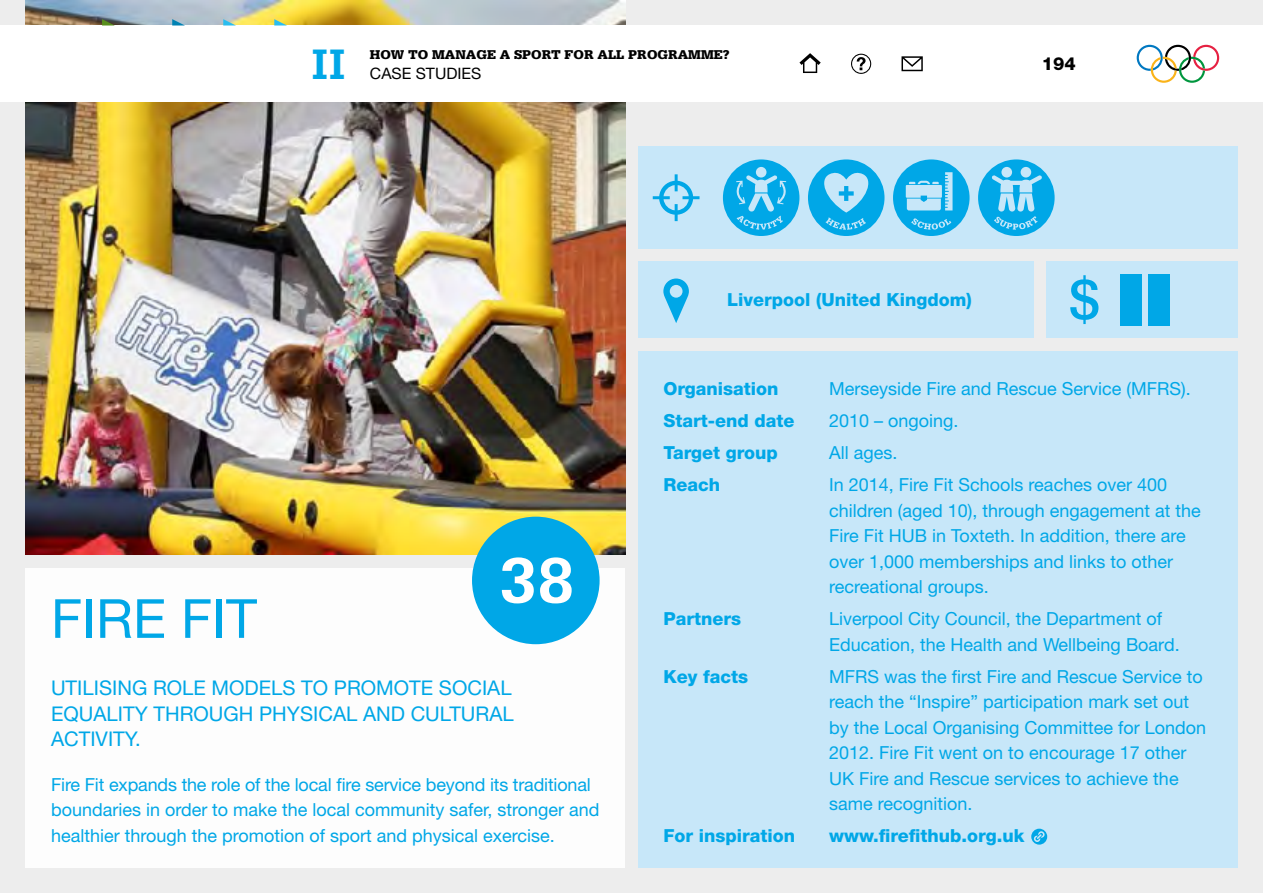
<style>
.page{position:relative;width:1263px;height:893px;background:#ededed}
.page>*{position:absolute;margin:0;border:0;box-sizing:border-box;transform-origin:0 0}
.t1{font:700 67.5px "Serifa Std";color:#fff}
.t2{font:54px "Helvetica Neue LT Std";color:#00a7e7}
.t3{font:700 45px "Serifa Std";color:#00a7e7}
.t4{font:20.25px/25.5px "Helvetica Neue LT Std";color:#00a7e7;text-align:justify}
.t5{font:18px/25.5px "Helvetica Neue LT Std";color:#00a7e7}
.t6{font:800 18px "Helvetica Neue LT Std";color:#00a7e7}
.t7{font:800 18px "Helvetica Neue LT Std";color:#000}
.t8{font:15.75px "Helvetica Neue LT Std";color:#000}
.t9{font:900 13.5px "Serifa Std";color:#000}
</style>
<div class="page">
<img style="left:26px;top:0;width:599px;height:555px">
<div style="left:26px;top:568px;width:599px;height:299px;background:#fff"></div>
<div style="left:472px;top:517px;width:128px;height:127px;background:#00a7e7;border-radius:50%"></div>
<div style="left:638px;top:351px;width:599px;height:516px;background:#c3e7fb"></div>
<svg style="left:1031px;top:829px;width:16px;height:16px"></svg>
<div style="left:638px;top:261px;width:395px;height:77px;background:#c3e7fb"></div>
<svg style="left:663px;top:279px;width:26px;height:44px"></svg>
<div style="left:1046px;top:261px;width:191px;height:77px;background:#c3e7fb"></div>
<svg style="left:1070px;top:275px;width:28px;height:49px"></svg>
<div style="left:1148px;top:274px;width:21px;height:51px;background:#00a7e7"></div>
<div style="left:1120px;top:274px;width:22px;height:51px;background:#00a7e7"></div>
<div style="left:638px;top:147px;width:599px;height:102px;background:#c3e7fb"></div>
<svg style="left:723px;top:159px;width:76px;height:77px"></svg>
<svg style="left:808px;top:159px;width:76px;height:77px"></svg>
<svg style="left:653px;top:174px;width:46px;height:47px"></svg>
<svg style="left:893px;top:159px;width:76px;height:77px"></svg>
<svg style="left:978px;top:159px;width:76px;height:77px"></svg>
<div style="left:0;top:26px;width:1263px;height:76px;background:#fff"></div>
<svg style="left:102px;top:19px;width:13px;height:7px"></svg>
<svg style="left:172px;top:19px;width:13px;height:7px"></svg>
<svg style="left:223px;top:19px;width:13px;height:7px"></svg>
<svg style="left:274px;top:19px;width:13px;height:7px"></svg>
<svg style="left:799px;top:53px;width:22px;height:20px"></svg>
<svg style="left:851px;top:54px;width:20px;height:20px"></svg>
<svg style="left:901px;top:56px;width:22px;height:15px"></svg>
<svg style="left:1137px;top:45px;width:82px;height:38px"></svg>
<h3 class="t3" style="left:311px;top:37px;width:36px">II</h3>
<p class="t7" style="left:1042px;top:53px;width:36px">194</p>
<p class="t9" style="left:370px;top:46px;width:361px">HOW TO MANAGE A SPORT FOR ALL PROGRAMME?</p>
<p class="t8" style="left:370px;top:64px;width:113px">CASE STUDIES</p>
<h2 class="t2" style="left:51px;top:586px;width:207px">FIRE FIT</h2>
<h1 class="t1" style="left:499px;top:541px;width:77px">38</h1>
<p class="t4" style="left:51px;top:675px;width:464px">UTILISING ROLE MODELS TO PROMOTE SOCIAL EQUALITY THROUGH PHYSICAL AND CULTURAL ACTIVITY.</p>
<p class="t5" style="left:51px;top:771px;width:550px">Fire Fit expands the role of the local fire service beyond its traditional boundaries in order to make the local community safer, stronger and healthier through the promotion of sport and physical exercise.</p>
<p class="t6" style="left:727px;top:289px;width:246px">Liverpool (United Kingdom)</p>
<p class="t6" style="left:663px;top:378px;width:117px">Organisation</p>
<p class="t5" style="left:829px;top:376px;width:363px">Merseyside Fire and Rescue Service (MFRS).</p>
<p class="t6" style="left:663px;top:410px;width:133px">Start-end date</p>
<p class="t5" style="left:829px;top:408px;width:131px">2010 – ongoing.</p>
<p class="t6" style="left:663px;top:442px;width:116px">Target group</p>
<p class="t5" style="left:829px;top:440px;width:70px">All ages.</p>
<p class="t6" style="left:663px;top:474px;width:58px">Reach</p>
<p class="t5" style="left:829px;top:472px;width:373px">In 2014, Fire Fit Schools reaches over 400 children (aged 10), through engagement at the Fire Fit HUB in Toxteth. In addition, there are over 1,000 memberships and links to other recreational groups.</p>
<p class="t6" style="left:663px;top:608px;width:79px">Partners</p>
<p class="t5" style="left:829px;top:606px;width:352px">Liverpool City Council, the Department of<br>Education, the Health and Wellbeing Board.</p>
<p class="t6" style="left:663px;top:665px;width:86px">Key facts</p>
<p class="t5" style="left:829px;top:663px;width:378px">MFRS was the first Fire and Rescue Service to reach the “Inspire” participation mark set out by the Local Organising Committee for London 2012. Fire Fit went on to encourage 17 other UK Fire and Rescue services to achieve the same recognition.</p>
<p class="t6" style="left:663px;top:825px;width:133px">For inspiration</p>
<p class="t6" style="left:829px;top:825px;width:197px">www.firefithub.org.uk</p>
</div>
